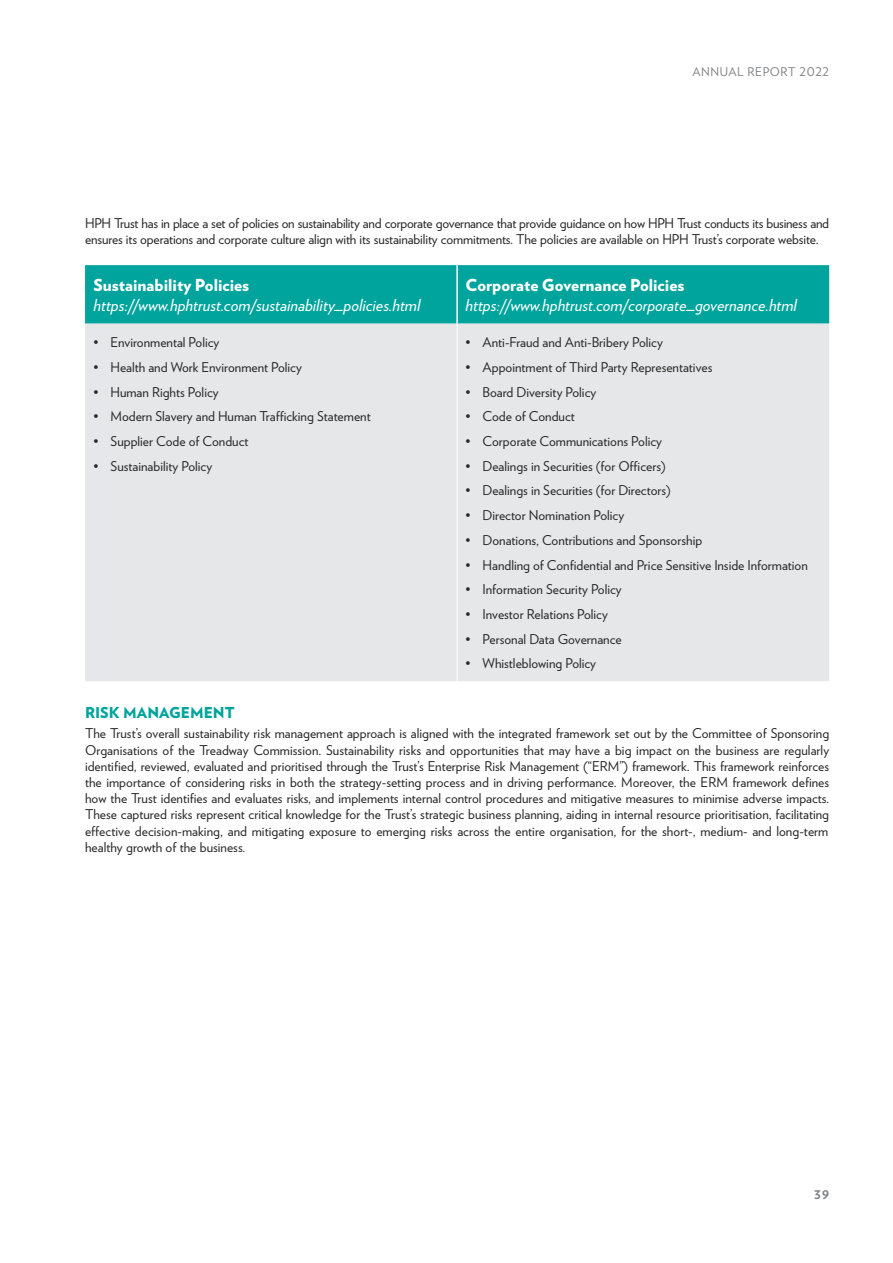
<style>
.page{position:relative;width:893px;height:1263px;background:#fff}
.page>*{position:absolute;margin:0;border:0;box-sizing:border-box;transform-origin:0 0}
.t1{font:italic 16.5px "Verlag";color:#fff}
.t2{font:900 16.5px "Verlag";color:#fff}
._10_Indent{font:900 15px "Verlag";color:#00a49c}
.t3{font:700 15px "Verlag";color:#808285}
._10_Indent-2{font:13.5px/16.2px "Verlag";color:#292829;text-align:justify}
._10_Indent-3{font:13.5px/16.2px "Verlag";letter-spacing:-.02em;color:#292829}
.t4{font:12px "Verlag";letter-spacing:.05em;color:#808285}
</style>
<div class="page">
<div style="left:85px;top:265px;width:744px;height:59px;background:#00a49c"></div>
<div style="left:85px;top:324px;width:744px;height:357px;background:#e6e7e8"></div>
<hr style="left:456px;top:265px;width:2px;height:59px;background:#fff">
<hr style="left:457px;top:324px;width:1px;height:357px;background:#fff">
<p class="t4" style="left:692px;top:62px;width:138px">ANNUAL REPORT 2022</p>
<p class="_10_Indent-3" style="left:85px;top:214px;width:745px">HPH Trust has in place a set of policies on sustainability and corporate governance that provide guidance on how HPH Trust conducts its business and ensures its operations and corporate culture align with its sustainability commitments. The policies are available on HPH Trust’s corporate website.</p>
<p class="t2" style="left:94px;top:271px;width:157px">Sustainability Policies</p>
<p class="t1" style="left:94px;top:292px;width:328px">https://www.hphtrust.com/sustainability_policies.html</p>
<p class="t2" style="left:466px;top:271px;width:220px">Corporate Governance Policies</p>
<p class="t1" style="left:466px;top:292px;width:333px">https://www.hphtrust.com/corporate_governance.html</p>
<p class="_10_Indent-2" style="left:94px;top:334px;width:127px">• Environmental Policy</p>
<p class="_10_Indent-2" style="left:94px;top:358px;width:210px">• Health and Work Environment Policy</p>
<p class="_10_Indent-2" style="left:94px;top:383px;width:127px">• Human Rights Policy</p>
<p class="_10_Indent-2" style="left:94px;top:408px;width:279px">• Modern Slavery and Human Trafficking Statement</p>
<p class="_10_Indent-2" style="left:94px;top:432px;width:156px">• Supplier Code of Conduct</p>
<p class="_10_Indent-2" style="left:94px;top:457px;width:120px">• Sustainability Policy</p>
<p class="_10_Indent-2" style="left:466px;top:334px;width:199px">• Anti-Fraud and Anti-Bribery Policy</p>
<p class="_10_Indent-2" style="left:466px;top:358px;width:248px">• Appointment of Third Party Representatives</p>
<p class="_10_Indent-2" style="left:466px;top:383px;width:132px">• Board Diversity Policy</p>
<p class="_10_Indent-2" style="left:466px;top:408px;width:111px">• Code of Conduct</p>
<p class="_10_Indent-2" style="left:466px;top:432px;width:198px">• Corporate Communications Policy</p>
<p class="_10_Indent-2" style="left:466px;top:457px;width:202px">• Dealings in Securities (for Officers)</p>
<p class="_10_Indent-2" style="left:466px;top:482px;width:207px">• Dealings in Securities (for Directors)</p>
<p class="_10_Indent-2" style="left:466px;top:506px;width:160px">• Director Nomination Policy</p>
<p class="_10_Indent-2" style="left:466px;top:531px;width:238px">• Donations, Contributions and Sponsorship</p>
<p class="_10_Indent-2" style="left:466px;top:556px;width:344px">• Handling of Confidential and Price Sensitive Inside Information</p>
<p class="_10_Indent-2" style="left:466px;top:581px;width:158px">• Information Security Policy</p>
<p class="_10_Indent-2" style="left:466px;top:605px;width:144px">• Investor Relations Policy</p>
<p class="_10_Indent-2" style="left:466px;top:630px;width:158px">• Personal Data Governance</p>
<p class="_10_Indent-2" style="left:466px;top:655px;width:132px">• Whistleblowing Policy</p>
<p class="_10_Indent" style="left:85px;top:700px;width:151px">RISK MANAGEMENT</p>
<p class="_10_Indent-2" style="left:85px;top:725px;width:746px">The Trust’s overall sustainability risk management approach is aligned with the integrated framework set out by the Committee of Sponsoring Organisations of the Treadway Commission. Sustainability risks and opportunities that may have a big impact on the business are regularly identified, reviewed, evaluated and prioritised through the Trust’s Enterprise Risk Management (“ERM”) framework. This framework reinforces the importance of considering risks in both the strategy-setting process and in driving performance. Moreover, the ERM framework defines how the Trust identifies and evaluates risks, and implements internal control procedures and mitigative measures to minimise adverse impacts.<br>These captured risks represent critical knowledge for the Trust’s strategic business planning, aiding in internal resource prioritisation, facilitating effective decision-making, and mitigating exposure to emerging risks across the entire organisation, for the short-, medium- and long-term healthy growth of the business.</p>
<p class="t3" style="left:814px;top:1182px;width:16px">39</p>
</div>
